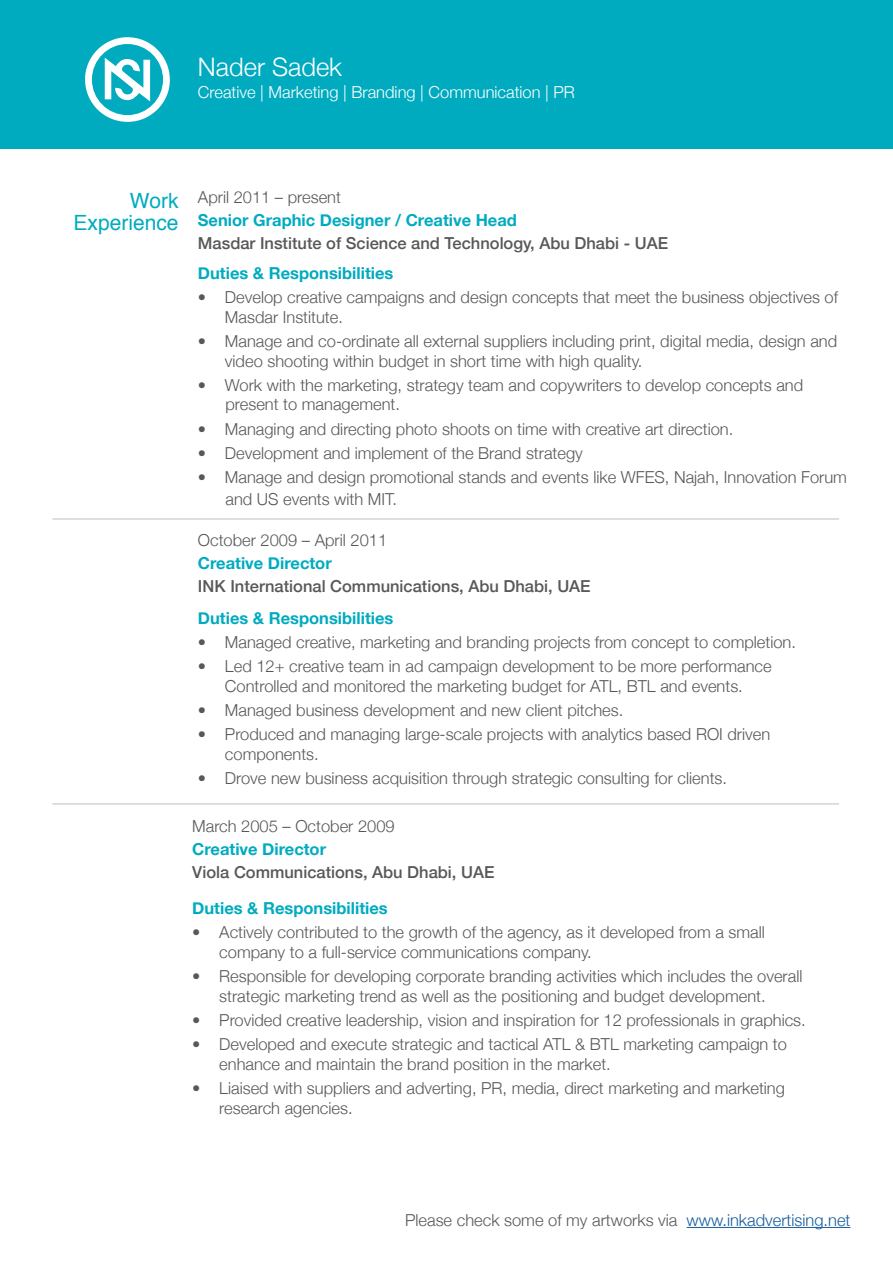
<style>
.page{position:relative;width:893px;height:1263px;background:#fff}
.page>*{position:absolute;margin:0;border:0;box-sizing:border-box;transform-origin:0 0}
.t1{font:300 25.5px "Helvetica Neue";color:#fff}
.t2{font:21px/22.2px "Helvetica";color:#00abc0;text-align:right}
.t3{font:300 16.5px/19.8px "Helvetica Neue";color:#57585a}
.t4{font:700 16.5px "Helvetica Neue";color:#00abc0}
.t5{font:500 16.5px "Helvetica Neue";color:#57585a}
.t6{font:300 16.5px "Helvetica Neue";color:#fff}
.s1{color:#175d9e}
</style>
<div class="page">
<div style="left:0;top:0;width:893px;height:149px;background:#00abc0"></div>
<svg style="left:85px;top:37px;width:85px;height:85px"></svg>
<hr style="left:687px;top:1227px;width:163px;height:1px;background:#175d9e">
<hr style="left:52px;top:804px;width:787px;height:1px;background:#bcbdc0">
<hr style="left:52px;top:519px;width:787px;height:1px;background:#bcbdc0">
<h1 class="t1" style="left:198px;top:46px;width:146px">Nader Sadek</h1>
<p class="t6" style="left:198px;top:79px;width:378px">Creative | Marketing | Branding | Communication | PR</p>
<p class="t2" style="left:74px;top:190px;width:107px">Work<br>Experience</p>
<p class="t3" style="left:198px;top:186px;width:145px">April 2011 – present</p>
<p class="t4" style="left:198px;top:207px;width:321px">Senior Graphic Designer / Creative Head</p>
<p class="t5" style="left:198px;top:230px;width:472px">Masdar Institute of Science and Technology, Abu Dhabi - UAE</p>
<p class="t4" style="left:198px;top:260px;width:197px">Duties &amp; Responsibilities</p>
<p class="t3" style="left:225px;top:286px;width:615px;text-indent:-27px">• Develop creative campaigns and design concepts that meet the business objectives of<br>Masdar Institute.</p>
<p class="t3" style="left:225px;top:330px;width:614px;text-indent:-27px">• Manage and co-ordinate all external suppliers including print, digital media, design and video shooting within budget in short time with high quality.</p>
<p class="t3" style="left:198px;top:374px;width:607px">• Work with the marketing, strategy team and copywriters to develop concepts and</p>
<p class="t3" style="left:225px;top:393px;width:176px">present to management.</p>
<p class="t3" style="left:198px;top:417px;width:537px">• Managing and directing photo shoots on time with creative art direction.</p>
<p class="t3" style="left:198px;top:442px;width:386px">• Development and implement of the Brand strategy</p>
<p class="t3" style="left:198px;top:466px;width:651px">• Manage and design promotional stands and events like WFES, Najah, Innovation Forum</p>
<p class="t3" style="left:225px;top:488px;width:173px">and US events with MIT.</p>
<p class="t3" style="left:198px;top:529px;width:191px">October 2009 – April 2011</p>
<p class="t4" style="left:198px;top:550px;width:135px">Creative Director</p>
<p class="t5" style="left:198px;top:573px;width:394px">INK International Communications, Abu Dhabi, UAE</p>
<p class="t4" style="left:198px;top:605px;width:197px">Duties &amp; Responsibilities</p>
<p class="t3" style="left:198px;top:631px;width:600px">• Managed creative, marketing and branding projects from concept to completion.</p>
<p class="t3" style="left:198px;top:655px;width:575px;text-align:center">• Led 12+ creative team in ad campaign development to be more performance<br>Controlled and monitored the marketing budget for ATL, BTL and events.</p>
<p class="t3" style="left:198px;top:699px;width:427px">• Managed business development and new client pitches.</p>
<p class="t3" style="left:225px;top:723px;width:547px;text-indent:-27px">• Produced and managing large-scale projects with analytics based ROI driven components.</p>
<p class="t3" style="left:198px;top:767px;width:531px">• Drove new business acquisition through strategic consulting for clients.</p>
<p class="t3" style="left:192px;top:815px;width:204px">March 2005 – October 2009</p>
<p class="t4" style="left:192px;top:836px;width:135px">Creative Director</p>
<p class="t5" style="left:192px;top:859px;width:304px">Viola Communications, Abu Dhabi, UAE</p>
<p class="t4" style="left:192px;top:895px;width:197px">Duties &amp; Responsibilities</p>
<p class="t3" style="left:219px;top:921px;width:547px;text-indent:-27px">• Actively contributed to the growth of the agency, as it developed from a small company to a full-service communications company.</p>
<p class="t3" style="left:192px;top:965px;width:612px;text-align:center">• Responsible for developing corporate branding activities which includes the overall strategic marketing trend as well as the positioning and budget development.</p>
<p class="t3" style="left:192px;top:1009px;width:615px">• Provided creative leadership, vision and inspiration for 12 professionals in graphics.</p>
<p class="t3" style="left:219px;top:1033px;width:569px;text-indent:-27px">• Developed and execute strategic and tactical ATL &amp; BTL marketing campaign to enhance and maintain the brand position in the market.</p>
<p class="t3" style="left:219px;top:1077px;width:567px;text-indent:-27px">• Liaised with suppliers and adverting, PR, media, direct marketing and marketing research agencies.</p>
<p class="t3" style="left:405px;top:1209px;width:447px">Please check some of my artworks via <span class="s1">www.inkadvertising.net</span></p>
</div>
